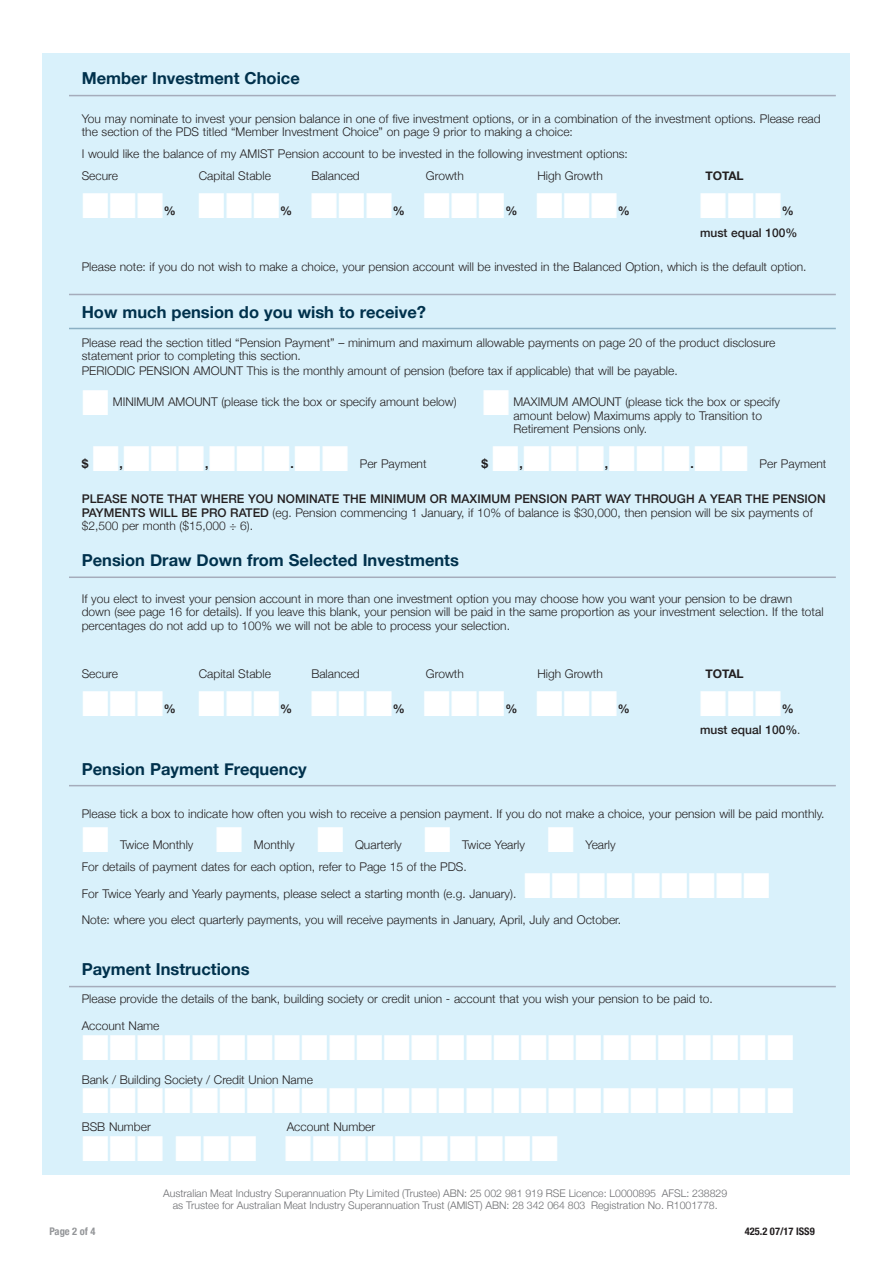
<style>
.page{position:relative;width:893px;height:1263px;background:#fff}
.page>*{position:absolute;margin:0;border:0;box-sizing:border-box;transform-origin:0 0}
.FORM_Field_Hd_3{font:36px "Zapf Dingbats ITC";color:#fff}
.FORM_Field_Hd_2{font:700 16.5px "Helvetica Neue";color:#00314c}
.FORM_Field_Hd_3-2{font:300 12px/13.5px "Helvetica Neue";color:#231f20}
.FORM_Field_Hd_3-3{font:700 12px "Helvetica Neue";color:#231f20}
.FORM_Field_Hd_3-4{font:500 12px "Helvetica Neue";color:#231f20}
.t1{font:300 10.5px/12px "Helvetica Neue";color:#6c6d70;text-align:center}
.AMIS_form_ID{font:700 condensed 10.5px "Helvetica Neue LT Std";color:#231f20}
.AMIS_form_ID-2{font:700 condensed 10.5px "Helvetica Neue";color:#939598}
.s1{color:#fff}
.s2{font-weight:500}
.s3{font-weight:300}
</style>
<div class="page">
<div style="left:43px;top:53px;width:807px;height:1121px;background:#d9f1fb"></div>
<hr style="left:69px;top:95px;width:767px;height:1px;background:#a5acbb">
<hr style="left:69px;top:294px;width:767px;height:1px;background:#a5acbb">
<hr style="left:69px;top:328px;width:767px;height:1px;background:#8bb0c4">
<hr style="left:69px;top:576px;width:767px;height:2px;background:#a5acbb">
<hr style="left:69px;top:785px;width:767px;height:1px;background:#a5acbb">
<hr style="left:69px;top:986px;width:767px;height:1px;background:#a5acbb">
<p class="FORM_Field_Hd_2" style="left:82px;top:66px;width:220px">Member Investment Choice</p>
<p class="FORM_Field_Hd_3-2" style="left:82px;top:111px;width:740px">You may nominate to invest your pension balance in one of five investment options, or in a combination of the investment options. Please read the section of the PDS titled “Member Investment Choice” on page 9 prior to making a choice:</p>
<p class="FORM_Field_Hd_3-2" style="left:82px;top:146px;width:548px">I would like the balance of my AMIST Pension account to be invested in the following investment options:</p>
<p class="FORM_Field_Hd_3-2" style="left:82px;top:168px;width:38px">Secure</p>
<p class="FORM_Field_Hd_3-2" style="left:199px;top:168px;width:74px">Capital Stable</p>
<p class="FORM_Field_Hd_3-2" style="left:311px;top:168px;width:50px">Balanced</p>
<p class="FORM_Field_Hd_3-2" style="left:426px;top:168px;width:40px">Growth</p>
<p class="FORM_Field_Hd_3-2" style="left:537px;top:168px;width:67px">High Growth</p>
<p class="FORM_Field_Hd_3-3" style="left:705px;top:166px;width:40px">TOTAL</p>
<p class="FORM_Field_Hd_3" style="left:82px;top:189px;width:84px">■■■</p>
<p class="FORM_Field_Hd_3" style="left:198px;top:189px;width:84px">■■■</p>
<p class="FORM_Field_Hd_3" style="left:311px;top:189px;width:84px">■■■</p>
<p class="FORM_Field_Hd_3" style="left:423px;top:189px;width:84px">■■■</p>
<p class="FORM_Field_Hd_3" style="left:536px;top:189px;width:84px">■■■</p>
<p class="FORM_Field_Hd_3" style="left:700px;top:189px;width:84px">■■■</p>
<p class="FORM_Field_Hd_3-3" style="left:782px;top:202px;width:13px">%</p>
<p class="FORM_Field_Hd_3-4" style="left:700px;top:223px;width:99px">must equal 100%</p>
<p class="FORM_Field_Hd_3-2" style="left:82px;top:259px;width:726px">Please note: if you do not wish to make a choice, your pension account will be invested in the Balanced Option, which is the default option.</p>
<p class="FORM_Field_Hd_2" style="left:82px;top:299px;width:346px">How much pension do you wish to receive?</p>
<p class="FORM_Field_Hd_3-2" style="left:82px;top:335px;width:695px">Please read the section titled “Pension Payment” – minimum and maximum allowable payments on page 20 of the product disclosure statement prior to completing this section.</p>
<p class="FORM_Field_Hd_3-2" style="left:82px;top:363px;width:597px">PERIODIC PENSION AMOUNT This is the monthly amount of pension (before tax if applicable) that will be payable.</p>
<p class="FORM_Field_Hd_3-2" style="left:82px;top:394px;width:376px"><span class="s1">■</span> MINIMUM AMOUNT (please tick the box or specify amount below)</p>
<p class="FORM_Field_Hd_3-2" style="left:513px;top:394px;width:268px;text-indent:-31px"><span class="s1">■</span> MAXIMUM AMOUNT (please tick the box or specify amount below) Maximums apply to Transition to<br>Retirement Pensions only.</p>
<p class="FORM_Field_Hd_3-3" style="left:82px;top:455px;width:128px">$ <span class="s1">■</span>,<span class="s1">■■■</span>,</p>
<p class="FORM_Field_Hd_3" style="left:208px;top:442px;width:142px">■■■■■</p>
<p class="FORM_Field_Hd_3-3" style="left:164px;top:202px;width:13px">%</p>
<p class="FORM_Field_Hd_3-3" style="left:280px;top:202px;width:13px">%</p>
<p class="FORM_Field_Hd_3-3" style="left:393px;top:202px;width:13px">%</p>
<p class="FORM_Field_Hd_3-3" style="left:505px;top:202px;width:13px">%</p>
<p class="FORM_Field_Hd_3-3" style="left:618px;top:202px;width:13px">%</p>
<p class="FORM_Field_Hd_3-3" style="left:482px;top:455px;width:128px">$ <span class="s1">■</span>,<span class="s1">■■■</span>,</p>
<p class="FORM_Field_Hd_3" style="left:608px;top:442px;width:142px">■■■■■</p>
<p class="FORM_Field_Hd_3-3" style="left:690px;top:455px;width:5px">.</p>
<p class="FORM_Field_Hd_3-2" style="left:760px;top:456px;width:68px">Per Payment</p>
<p class="FORM_Field_Hd_3-2" style="left:82px;top:491px;width:745px"><span class="s2">PLEASE NOTE THAT WHERE YOU NOMINATE THE MINIMUM OR MAXIMUM PENSION PART WAY THROUGH A YEAR THE PENSION<br>PAYMENTS WILL BE PRO RATED</span> (eg. Pension commencing 1 January, if 10% of balance is $30,000, then pension will be six payments of $2,500 per month ($15,000 ÷ 6).</p>
<p class="FORM_Field_Hd_2" style="left:82px;top:547px;width:379px">Pension Draw Down from Selected Investments</p>
<p class="FORM_Field_Hd_3-2" style="left:82px;top:591px;width:743px">If you elect to invest your pension account in more than one investment option you may choose how you want your pension to be drawn down (see page 16 for details). If you leave this blank, your pension will be paid in the same proportion as your investment selection. If the total percentages do not add up to 100% we will not be able to process your selection.</p>
<p class="FORM_Field_Hd_3-2" style="left:82px;top:666px;width:38px">Secure</p>
<p class="FORM_Field_Hd_3-2" style="left:199px;top:666px;width:74px">Capital Stable</p>
<p class="FORM_Field_Hd_3-2" style="left:311px;top:666px;width:50px">Balanced</p>
<p class="FORM_Field_Hd_3-2" style="left:426px;top:666px;width:40px">Growth</p>
<p class="FORM_Field_Hd_3-2" style="left:537px;top:666px;width:67px">High Growth</p>
<p class="FORM_Field_Hd_3-3" style="left:705px;top:664px;width:40px">TOTAL</p>
<p class="FORM_Field_Hd_3" style="left:82px;top:687px;width:84px">■■■</p>
<p class="FORM_Field_Hd_3-3" style="left:291px;top:455px;width:5px">.</p>
<p class="FORM_Field_Hd_3-2" style="left:360px;top:456px;width:68px">Per Payment</p>
<p class="FORM_Field_Hd_3" style="left:198px;top:687px;width:84px">■■■</p>
<p class="FORM_Field_Hd_3" style="left:311px;top:687px;width:84px">■■■</p>
<p class="FORM_Field_Hd_3" style="left:423px;top:687px;width:84px">■■■</p>
<p class="FORM_Field_Hd_3" style="left:536px;top:687px;width:84px">■■■</p>
<p class="FORM_Field_Hd_3" style="left:700px;top:687px;width:84px">■■■</p>
<p class="FORM_Field_Hd_3-3" style="left:164px;top:699px;width:13px">%</p>
<p class="FORM_Field_Hd_3-3" style="left:280px;top:699px;width:13px">%</p>
<p class="FORM_Field_Hd_3-3" style="left:393px;top:699px;width:13px">%</p>
<p class="FORM_Field_Hd_3-3" style="left:505px;top:699px;width:13px">%</p>
<p class="FORM_Field_Hd_3-3" style="left:618px;top:699px;width:13px">%</p>
<p class="FORM_Field_Hd_3-3" style="left:782px;top:699px;width:13px">%</p>
<p class="FORM_Field_Hd_3-4" style="left:700px;top:720px;width:102px">must equal 100%<span class="s3">.</span></p>
<p class="FORM_Field_Hd_2" style="left:82px;top:756px;width:226px">Pension Payment Frequency</p>
<p class="FORM_Field_Hd_3-2" style="left:82px;top:806px;width:744px">Please tick a box to indicate how often you wish to receive a pension payment. If you do not make a choice, your pension will be paid monthly.</p>
<p class="FORM_Field_Hd_3-2" style="left:82px;top:837px;width:113px"><span class="s1">■</span> Twice Monthly</p>
<p class="FORM_Field_Hd_3-2" style="left:215px;top:837px;width:81px"><span class="s1">■</span> Monthly</p>
<p class="FORM_Field_Hd_3-2" style="left:317px;top:837px;width:87px"><span class="s1">■</span> Quarterly</p>
<p class="FORM_Field_Hd_3-2" style="left:424px;top:837px;width:103px"><span class="s1">■</span> Twice Yearly</p>
<p class="FORM_Field_Hd_3-2" style="left:547px;top:837px;width:70px"><span class="s1">■</span> Yearly</p>
<p class="FORM_Field_Hd_3-2" style="left:82px;top:859px;width:387px">For details of payment dates for each option, refer to Page 15 of the PDS.</p>
<p class="FORM_Field_Hd_3-2" style="left:82px;top:886px;width:436px">For Twice Yearly and Yearly payments, please select a starting month (e.g. January).</p>
<p class="FORM_Field_Hd_3" style="left:524px;top:868px;width:248px">■■■■■■■■■</p>
<p class="FORM_Field_Hd_3-2" style="left:82px;top:912px;width:541px">Note: where you elect quarterly payments, you will receive payments in January, April, July and October.</p>
<p class="FORM_Field_Hd_2" style="left:82px;top:957px;width:169px">Payment Instructions</p>
<p class="FORM_Field_Hd_3-2" style="left:82px;top:991px;width:633px">Please provide the details of the bank, building society or credit union - account that you wish your pension to be paid to.</p>
<p class="FORM_Field_Hd_3-2" style="left:82px;top:1018px;width:79px">Account Name</p>
<p class="FORM_Field_Hd_3" style="left:82px;top:1030px;width:714px">■■■■■■■■■■■■■■■■■■■■■■■■■■</p>
<p class="FORM_Field_Hd_3-2" style="left:82px;top:1071px;width:233px">Bank / Building Society / Credit Union Name</p>
<p class="FORM_Field_Hd_3" style="left:82px;top:1084px;width:714px">■■■■■■■■■■■■■■■■■■■■■■■■■■</p>
<p class="FORM_Field_Hd_3-2" style="left:82px;top:1119px;width:71px">BSB Number</p>
<p class="FORM_Field_Hd_3-2" style="left:287px;top:1119px;width:90px">Account Number</p>
<p class="FORM_Field_Hd_3" style="left:82px;top:1131px;width:478px">■■■ ■■■ ■■■■■■■■■■</p>
<p class="t1" style="left:163px;top:1186px;width:565px">Australian Meat Industry Superannuation Pty Limited (Trustee) ABN: 25 002 981 919 RSE Licence: L0000895 AFSL: 238829 as Trustee for Australian Meat Industry Superannuation Trust (AMIST) ABN: 28 342 064 803 Registration No. R1001778.</p>
<p class="AMIS_form_ID-2" style="left:49px;top:1223px;width:48px">Page 2 of 4</p>
<p class="AMIS_form_ID" style="left:745px;top:1225px;width:72px">425.2 07/17 ISS9</p>
</div>
